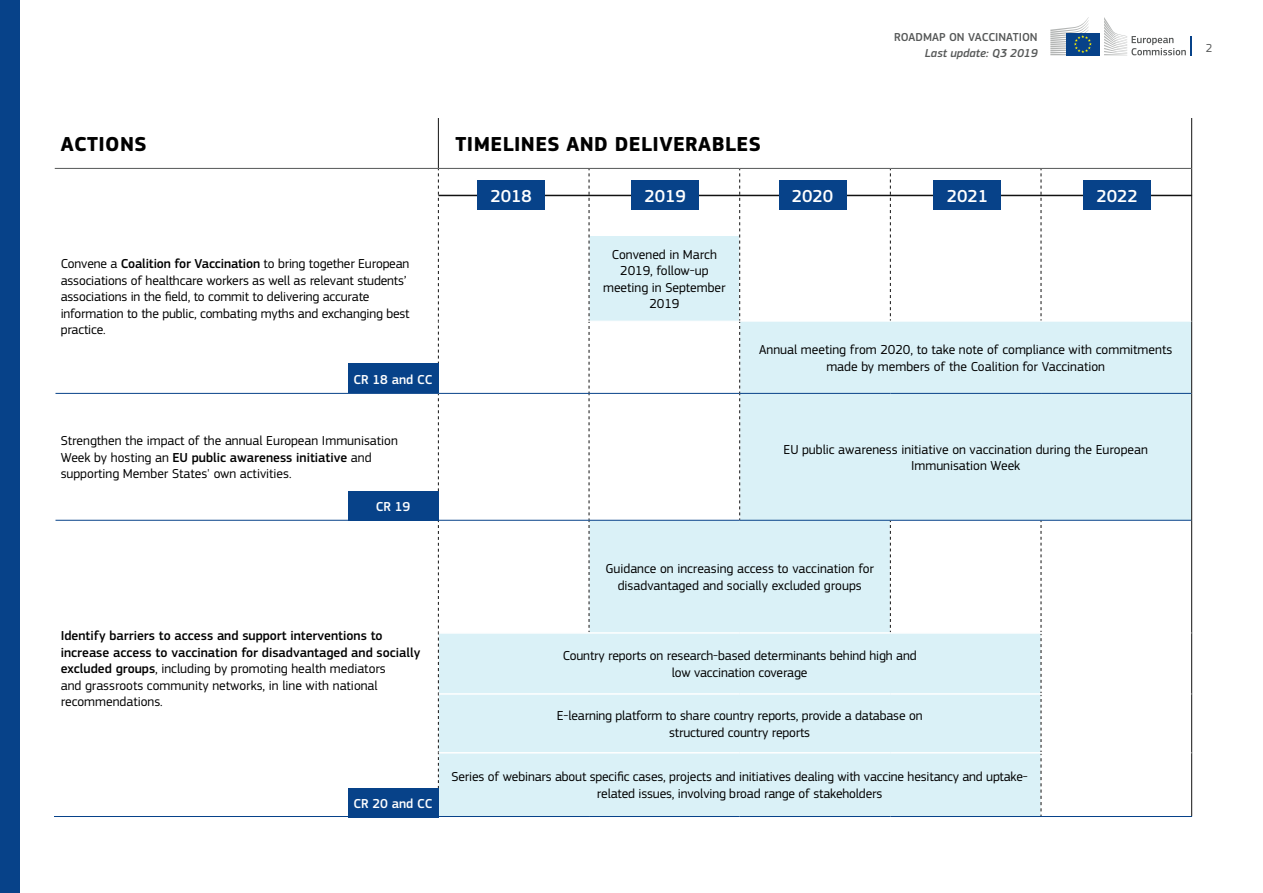
<style>
.page{position:relative;width:1263px;height:893px;background:#fff}
.page>*{position:absolute;margin:0;border:0;box-sizing:border-box;transform-origin:0 0}
.t1{font:700 21px "EC Square Sans Pro";letter-spacing:.02em;color:#000}
.t2{font:500 18px "EC Square Sans Pro";color:#fff}
.t3{font:13.5px/16.5px "EC Square Sans Pro";letter-spacing:-.01em;color:#000;text-align:center}
.t4{font:500 13.5px/16.5px "EC Square Sans Pro";color:#000}
.t5{font:500 13.5px "EC Square Sans Pro";color:#fff}
.t6{font:500 12px "EC Square Sans Pro";color:#565858}
.t7{font:italic 500 12px "EC Square Sans Pro";color:#565858}
.t8{font:12px "EC Square Sans Pro";color:#565858}
.s1{font-weight:500}
.s2{font-weight:400}
</style>
<div class="page">
<svg style="left:1104px;top:17px;width:88px;height:38px"></svg>
<div style="left:1066px;top:33px;width:34px;height:22px;background:#074289"></div>
<svg style="left:1050px;top:17px;width:42px;height:38px"></svg>
<div style="left:0;top:0;width:19px;height:893px;background:#074289"></div>
<svg style="left:439px;top:236px;width:752px;height:580px;fill:#daf1f7"></svg>
<hr style="left:1191px;top:118px;width:1px;height:50px;background:#121212">
<hr style="left:54px;top:816px;width:384px;height:1px;background:#074289">
<hr style="left:589px;top:393px;width:151px;height:1px;background:#074289">
<hr style="left:589px;top:520px;width:151px;height:1px;background:#074289">
<hr style="left:740px;top:520px;width:150px;height:1px;background:#074289">
<svg style="left:890px;top:521px;width:1px;height:111px"></svg>
<hr style="left:1191px;top:168px;width:1px;height:68px;background:#121212">
<svg style="left:739px;top:169px;width:1px;height:351px"></svg>
<svg style="left:890px;top:169px;width:1px;height:152px"></svg>
<hr style="left:1191px;top:321px;width:1px;height:72px;background:#121212">
<svg style="left:1041px;top:169px;width:1px;height:152px"></svg>
<hr style="left:1191px;top:236px;width:1px;height:85px;background:#121212">
<svg style="left:438px;top:169px;width:1px;height:647px"></svg>
<svg style="left:589px;top:169px;width:1px;height:463px"></svg>
<hr style="left:1191px;top:393px;width:1px;height:127px;background:#121212">
<svg style="left:1041px;top:521px;width:1px;height:295px"></svg>
<hr style="left:1191px;top:520px;width:1px;height:113px;background:#121212">
<hr style="left:1191px;top:633px;width:1px;height:61px;background:#121212">
<hr style="left:1191px;top:694px;width:1px;height:59px;background:#121212">
<hr style="left:1191px;top:753px;width:1px;height:63px;background:#121212">
<hr style="left:439px;top:321px;width:150px;height:1px;background:#fff">
<hr style="left:589px;top:321px;width:151px;height:1px;background:#fff">
<hr style="left:740px;top:321px;width:150px;height:1px;background:#fff">
<hr style="left:890px;top:321px;width:151px;height:1px;background:#fff">
<hr style="left:1041px;top:321px;width:150px;height:1px;background:#fff">
<hr style="left:439px;top:693px;width:150px;height:2px;background:#fff">
<hr style="left:589px;top:693px;width:151px;height:2px;background:#fff">
<hr style="left:740px;top:693px;width:150px;height:2px;background:#fff">
<hr style="left:890px;top:693px;width:151px;height:2px;background:#fff">
<hr style="left:1041px;top:693px;width:150px;height:2px;background:#fff">
<hr style="left:439px;top:752px;width:150px;height:1px;background:#fff">
<hr style="left:589px;top:752px;width:151px;height:1px;background:#fff">
<hr style="left:740px;top:752px;width:150px;height:1px;background:#fff">
<hr style="left:890px;top:752px;width:151px;height:1px;background:#fff">
<hr style="left:1041px;top:752px;width:150px;height:1px;background:#fff">
<hr style="left:438px;top:118px;width:1px;height:50px;background:#121212">
<hr style="left:55px;top:168px;width:383px;height:1px;background:#565858">
<hr style="left:438px;top:168px;width:151px;height:1px;background:#565858">
<hr style="left:589px;top:168px;width:151px;height:1px;background:#565858">
<hr style="left:740px;top:168px;width:150px;height:1px;background:#565858">
<hr style="left:890px;top:168px;width:151px;height:1px;background:#565858">
<hr style="left:1041px;top:168px;width:150px;height:1px;background:#565858">
<hr style="left:56px;top:393px;width:382px;height:1px;background:#074289">
<hr style="left:438px;top:393px;width:151px;height:1px;background:#074289">
<hr style="left:740px;top:393px;width:150px;height:1px;background:#074289">
<hr style="left:890px;top:393px;width:151px;height:1px;background:#074289">
<hr style="left:1041px;top:393px;width:150px;height:1px;background:#074289">
<hr style="left:56px;top:520px;width:382px;height:1px;background:#074289">
<hr style="left:438px;top:520px;width:151px;height:1px;background:#074289">
<hr style="left:890px;top:520px;width:151px;height:1px;background:#074289">
<hr style="left:1041px;top:520px;width:150px;height:1px;background:#074289">
<hr style="left:438px;top:816px;width:151px;height:1px;background:#074289">
<hr style="left:589px;top:816px;width:151px;height:1px;background:#074289">
<hr style="left:740px;top:816px;width:150px;height:1px;background:#074289">
<hr style="left:890px;top:816px;width:151px;height:1px;background:#074289">
<hr style="left:1041px;top:816px;width:151px;height:1px;background:#074289">
<hr style="left:439px;top:632px;width:150px;height:2px;background:#fff">
<hr style="left:589px;top:632px;width:151px;height:2px;background:#fff">
<hr style="left:740px;top:632px;width:150px;height:2px;background:#fff">
<hr style="left:890px;top:632px;width:151px;height:2px;background:#fff">
<hr style="left:1041px;top:632px;width:150px;height:2px;background:#fff">
<div style="left:348px;top:364px;width:90px;height:29px;background:#074289"></div>
<div style="left:348px;top:491px;width:90px;height:30px;background:#074289"></div>
<div style="left:348px;top:788px;width:90px;height:29px;background:#074289"></div>
<hr style="left:438px;top:195px;width:754px;height:1px;background:#121212">
<div style="left:477px;top:180px;width:68px;height:30px;background:#074289"></div>
<div style="left:631px;top:180px;width:68px;height:30px;background:#074289"></div>
<div style="left:779px;top:180px;width:67px;height:30px;background:#074289"></div>
<div style="left:934px;top:180px;width:67px;height:30px;background:#074289"></div>
<div style="left:1083px;top:180px;width:68px;height:30px;background:#074289"></div>
<h1 class="t1" style="left:61px;top:131px;width:87px">ACTIONS</h1>
<h1 class="t1" style="left:456px;top:131px;width:307px">TIMELINES AND DELIVERABLES</h1>
<p class="t6" style="left:894px;top:30px;width:145px">ROADMAP ON VACCINATION</p>
<p class="t7" style="left:925px;top:46px;width:114px">Last update: Q3 2019</p>
<h2 class="t2" style="left:490px;top:185px;width:43px">2018</h2>
<h2 class="t2" style="left:644px;top:185px;width:43px">2019</h2>
<h2 class="t2" style="left:792px;top:185px;width:43px">2020</h2>
<h2 class="t2" style="left:947px;top:185px;width:43px">2021</h2>
<h2 class="t2" style="left:1096px;top:185px;width:43px">2022</h2>
<p class="t3" style="left:61px;top:255px;width:350px;text-align:left">Convene a <span class="s1">Coalition for Vaccination</span> to bring together European associations of healthcare workers as well as relevant students’ associations in the field, to commit to delivering accurate information to the public, combating myths and exchanging best practice.</p>
<p class="t3" style="left:603px;top:246px;width:124px">Convened in March<br>2019, follow-up meeting in September<br>2019</p>
<p class="t5" style="left:354px;top:371px;width:80px">CR 18 and CC</p>
<p class="t3" style="left:759px;top:341px;width:415px">Annual meeting from 2020, to take note of compliance with commitments made by members of the Coalition for Vaccination</p>
<p class="t3" style="left:61px;top:433px;width:339px;text-align:left">Strengthen the impact of the annual European Immunisation<br>Week by hosting an <span class="s1">EU public awareness initiative</span> and supporting Member States' own activities.</p>
<p class="t3" style="left:783px;top:441px;width:366px">EU public awareness initiative on vaccination during the European<br>Immunisation Week</p>
<p class="t5" style="left:376px;top:499px;width:36px">CR 19</p>
<p class="t4" style="left:61px;top:628px;width:361px">Identify barriers to access and support interventions to increase access to vaccination for disadvantaged and socially excluded groups<span class="s2">, including by promoting health mediators<br>and grassroots community networks, in line with national recommendations.</span></p>
<p class="t5" style="left:354px;top:795px;width:80px">CR 20 and CC</p>
<p class="t3" style="left:605px;top:561px;width:270px">Guidance on increasing access to vaccination for disadvantaged and socially excluded groups</p>
<p class="t3" style="left:563px;top:648px;width:355px">Country reports on research-based determinants behind high and low vaccination coverage</p>
<p class="t3" style="left:557px;top:707px;width:367px">E-learning platform to share country reports, provide a database on structured country reports</p>
<p class="t3" style="left:451px;top:769px;width:578px">Series of webinars about specific cases, projects and initiatives dealing with vaccine hesitancy and uptake&shy;related issues, involving broad range of stakeholders</p>
<p class="t8" style="left:1206px;top:41px;width:8px">2</p>
</div>
